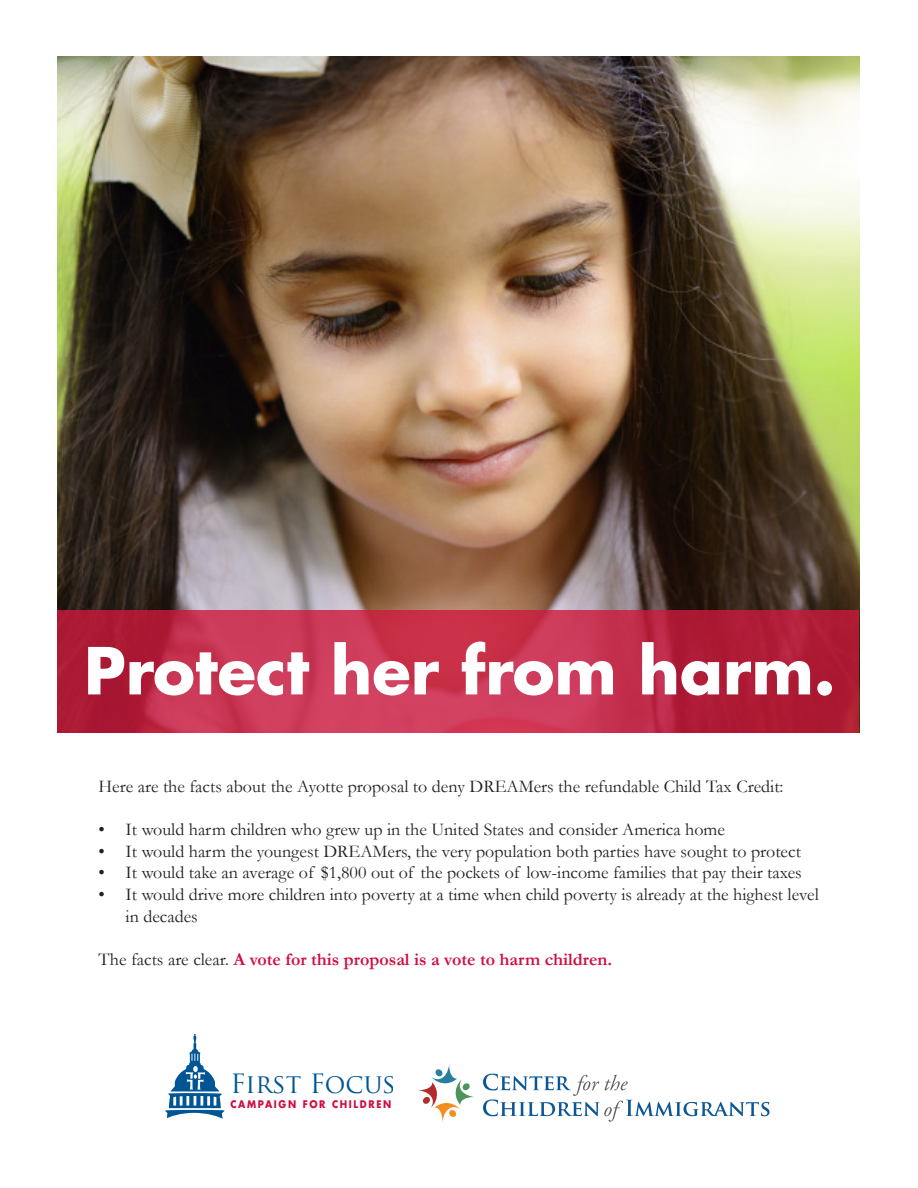
<style>
.page{position:relative;width:918px;height:1188px;background:#fff}
.page>*{position:absolute;margin:0;border:0;box-sizing:border-box;transform-origin:0 0}
.t1{font:700 63px "Futura Std";color:#fff}
.t2{font:25.95px "Trajan Pro";color:#005595}
.t3{font:18px/21.6px "Garamond";color:#231f20}
.t4{font:700 18px "Garamond";color:#d10e40}
.t5{font:700 10.2px "Futura Std";letter-spacing:.18em;color:#d10e40;scale:.9 1}
.s1{font-weight:400;color:#231f20}
</style>
<div class="page">
<img style="left:58px;top:56px;width:801px;height:554px">
<svg style="left:483px;top:1074px;width:287px;height:48px"></svg>
<svg style="left:418px;top:1064px;width:57px;height:58px"></svg>
<svg style="left:58px;top:610px;width:801px;height:123px;background:#bf2c49"></svg>
<svg style="left:165px;top:1034px;width:60px;height:85px"></svg>
<p class="t1" style="left:84px;top:629px;width:753px">Protect her from harm.</p>
<p class="t3" style="left:99px;top:775px;width:687px">Here are the facts about the Ayotte proposal to deny DREAMers the refundable Child Tax Credit:</p>
<p class="t3" style="left:99px;top:818px;width:628px">• It would harm children who grew up in the United States and consider America home</p>
<p class="t3" style="left:99px;top:840px;width:704px">• It would harm the youngest DREAMers, the very population both parties have sought to protect</p>
<p class="t3" style="left:99px;top:862px;width:705px">• It would take an average of $1,800 out of the pockets of low-income families that pay their taxes</p>
<p class="t3" style="left:126px;top:883px;width:695px;text-indent:-27px">• It would drive more children into poverty at a time when child poverty is already at the highest level in decades</p>
<p class="t4" style="left:99px;top:947px;width:515px"><span class="s1">The facts are clear.</span> A vote for this proposal is a vote to harm children.</p>
<p class="t2" style="left:230px;top:1067px;width:167px">First Focus</p>
<p class="t5" style="left:230px;top:1098px;width:180px">CAMPAIGN FOR CHILDREN</p>
</div>
